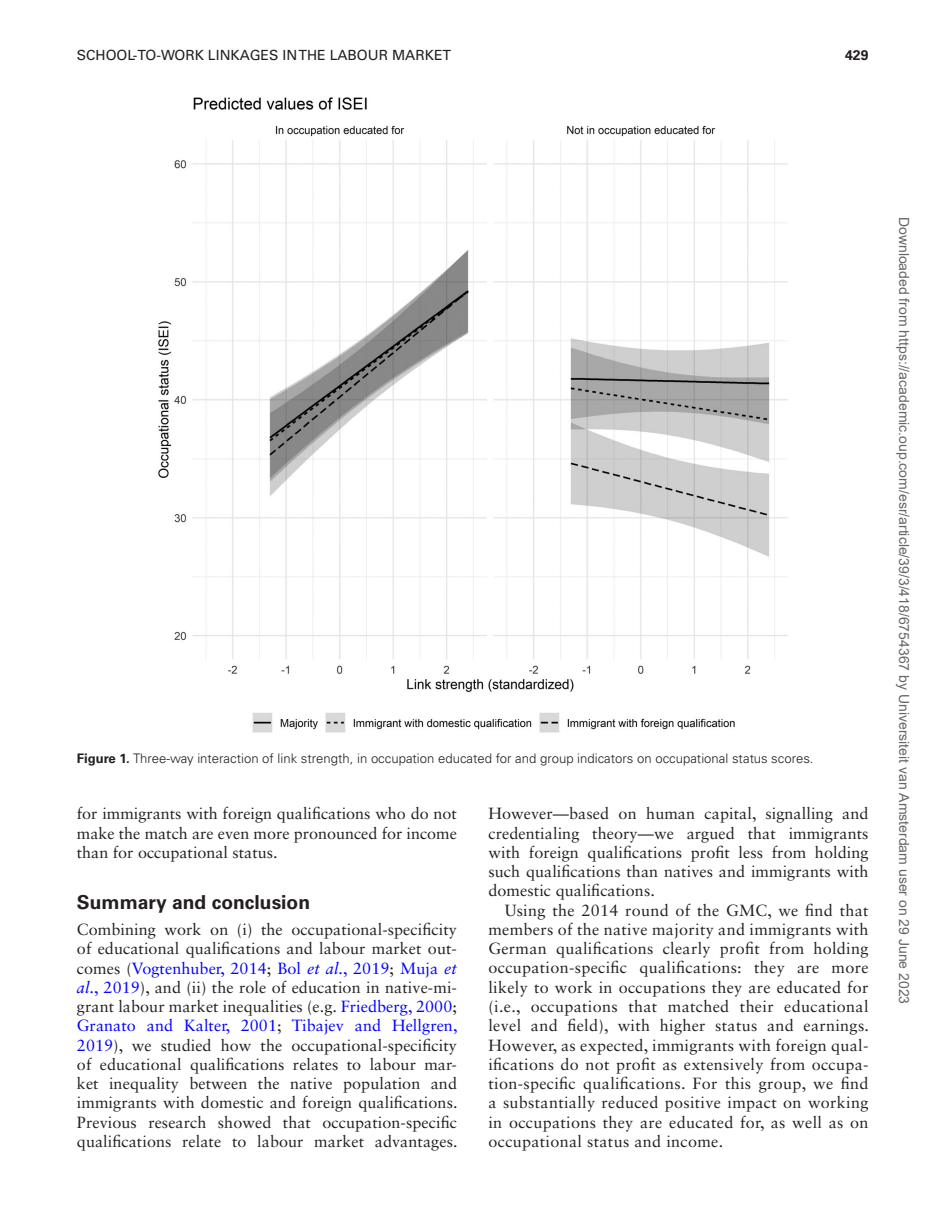
<style>
.page{position:relative;width:938px;height:1221px;background:#fff}
.page>*{position:absolute;margin:0;border:0;box-sizing:border-box;transform-origin:0 0}
.t1{font:700 19.25px "Univers LT Std";color:#231f20}
.t2{font:16.1px/19.2px "Sabon LT Std";letter-spacing:.005em;color:#231f20;text-align:justify}
.t3{font:14px "Arial";color:#666}
.t4{font:14px "Univers LT Std";color:#231f20}
.t5{font:700 14px "Univers LT Std";color:#231f20}
.t6{font:300 13.12px "Univers LT Std";color:#231f20}
.s1{font-weight:700}
.s2{color:#00f}
.s3{font-style:italic;color:#00f}
</style>
<div class="page">
<img style="left:158px;top:97px;width:630px;height:636px">
<p class="t4" style="left:77px;top:46px;width:376px">SCHOOL-TO-WORK LINKAGES IN THE LABOUR MARKET</p>
<p class="t5" style="left:845px;top:46px;width:25px">429</p>
<p class="t6" style="left:77px;top:750px;width:738px"><span class="s1">Figure 1.</span> Three-way interaction of link strength, in occupation educated for and group indicators on occupational status scores.</p>
<p class="t2" style="left:77px;top:804px;width:381px">for immigrants with foreign qualifications who do not make the match are even more pronounced for income than for occupational status.</p>
<p class="t1" style="left:77px;top:890px;width:235px">Summary and conclusion</p>
<p class="t2" style="left:77px;top:919px;width:382px">Combining work on (i) the occupational-specificity of educational qualifications and labour market out&shy;comes (<span class="s2">Vogtenhuber, 2014</span>; <span class="s2">Bol</span> <span class="s3">et al.</span><span class="s2">, 2019</span>; <span class="s2">Muja</span> <span class="s3">et al.</span><span class="s2">, 2019</span>), and (ii) the role of education in native-mi&shy;grant labour market inequalities (e.g. <span class="s2">Friedberg, 2000</span>; <span class="s2">Granato and Kalter, 2001</span>; <span class="s2">Tibajev and Hellgren, 2019</span>), we studied how the occupational-specificity of educational qualifications relates to labour mar&shy;ket inequality between the native population and immigrants with domestic and foreign qualifications.<br>Previous research showed that occupation-specific qualifications relate to labour market advantages.</p>
<p class="t2" style="left:488px;top:804px;width:381px">However—based on human capital, signalling and credentialing theory—we argued that immigrants with foreign qualifications profit less from holding such qualifications than natives and immigrants with domestic qualifications.</p>
<p class="t2" style="left:488px;top:900px;width:382px;text-indent:16px">Using the 2014 round of the GMC, we find that members of the native majority and immigrants with German qualifications clearly profit from holding occupation-specific qualifications: they are more likely to work in occupations they are educated for (i.e., occupations that matched their educational level and field), with higher status and earnings.<br>However, as expected, immigrants with foreign qual&shy;ifications do not profit as extensively from occupa&shy;tion-specific qualifications. For this group, we find a substantially reduced positive impact on working in occupations they are educated for, as well as on occupational status and income.</p>
<p class="t3" style="left:909px;top:217px;width:789px;rotate:90deg">Downloaded from https://academic.oup.com/esr/article/39/3/418/6754367 by Universiteit van Amsterdam user on 29 June 2023</p>
</div>
